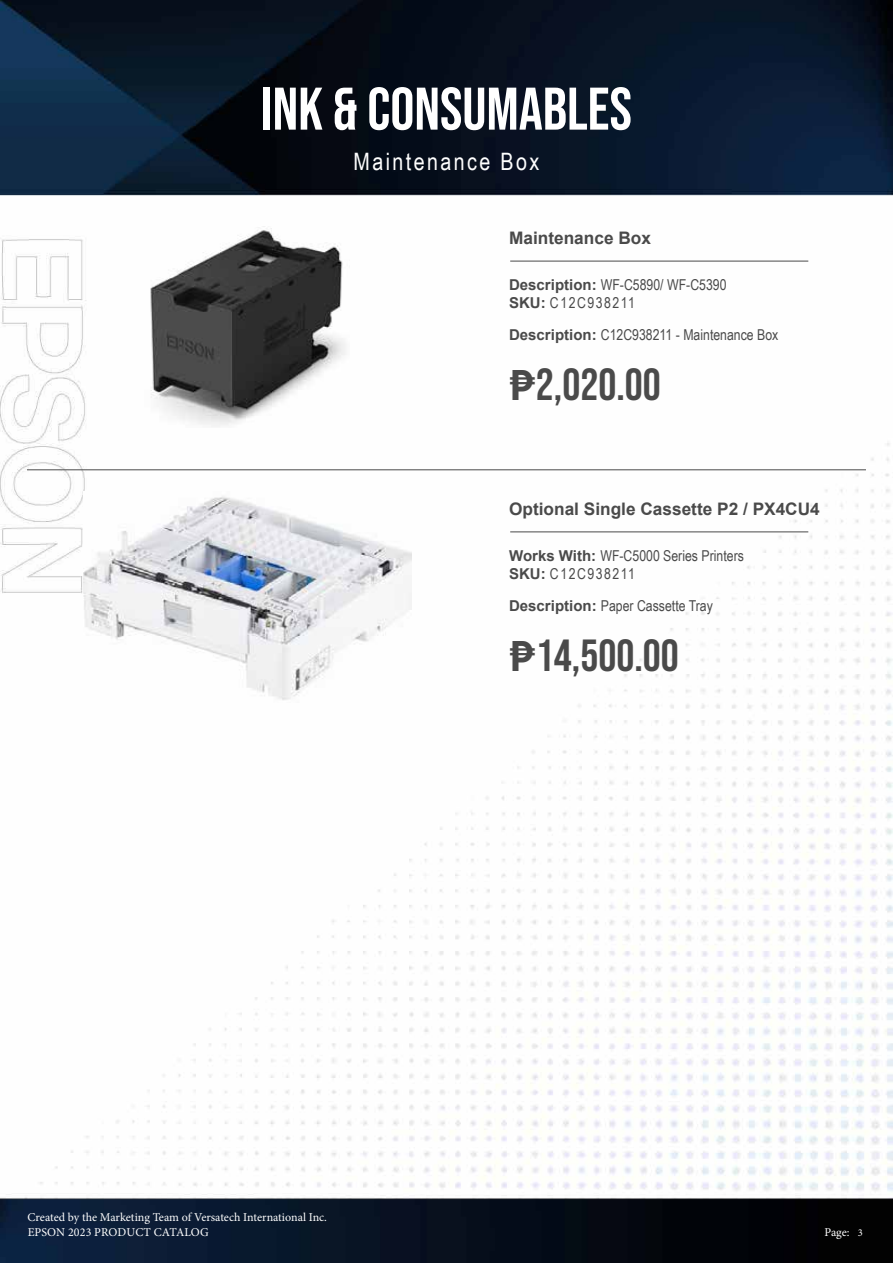
<style>
.page{position:relative;width:893px;height:1263px;background:#fff}
.page>*{position:absolute;margin:0;border:0;box-sizing:border-box;transform-origin:0 0}
.t1{font:60px "Bebas Neue";color:#fff}
.t2{font:45px "Bebas Neue";color:#4a4a4a}
.t3{font:24px "Arial Narrow";letter-spacing:.1em;color:#fff}
.t4{font:700 17.25px "Arial";color:#4a4a4a}
.t5{font:15px/18px "Arial Narrow";color:#4a4a4a}
.t6{font:12px/14.4px "Minion Pro";color:#fff}
.s1{font-family:"Arial";font-weight:700}
.s2{font-family:"SF Compact Text";font-weight:600}
.s3{font-size:10.5px}
</style>
<div class="page">
<img style="left:0;top:0;width:893px;height:1263px">
<hr style="left:510px;top:261px;width:298px;height:1px;background:#4a4a4a">
<hr style="left:510px;top:532px;width:298px;height:1px;background:#4a4a4a">
<img style="left:144px;top:227px;width:205px;height:200px">
<hr style="left:27px;top:470px;width:839px;height:1px;background:#4a4a4a">
<img style="left:84px;top:491px;width:328px;height:212px">
<h1 class="t1" style="left:261px;top:75px;width:372px">INK &amp; CONSUMABLES</h1>
<h3 class="t3" style="left:354px;top:143px;width:187px">Maintenance Box</h3>
<p class="t4" style="left:509px;top:226px;width:143px">Maintenance Box</p>
<p class="t5" style="left:509px;top:276px;width:219px"><span class="s1">Description:</span> WF-C5890/ WF-C5390<br><span class="s1">SKU:</span> C12C938211</p>
<p class="t5" style="left:509px;top:325px;width:271px"><span class="s1">Description:</span> C12C938211 - Maintenance Box</p>
<h2 class="t2" style="left:509px;top:359px;width:153px"><span class="s2">₱</span>2,020.00</h2>
<p class="t4" style="left:509px;top:496px;width:312px">Optional Single Cassette P2 / PX4CU4</p>
<p class="t5" style="left:509px;top:546px;width:236px"><span class="s1">Works With:</span> WF-C5000 Series Printers<br><span class="s1">SKU:</span> C12C938211</p>
<p class="t5" style="left:509px;top:596px;width:205px"><span class="s1">Description:</span> Paper Cassette Tray</p>
<h2 class="t2" style="left:509px;top:630px;width:171px"><span class="s2">₱</span>14,500.00</h2>
<p class="t6" style="left:28px;top:1210px;width:301px">Created by the Marketing Team of Versatech International Inc.<br>EPSON 2023 PRODUCT CATALOG</p>
<p class="t6" style="left:825px;top:1225px;width:40px">Page: <span class="s3">3</span></p>
</div>
